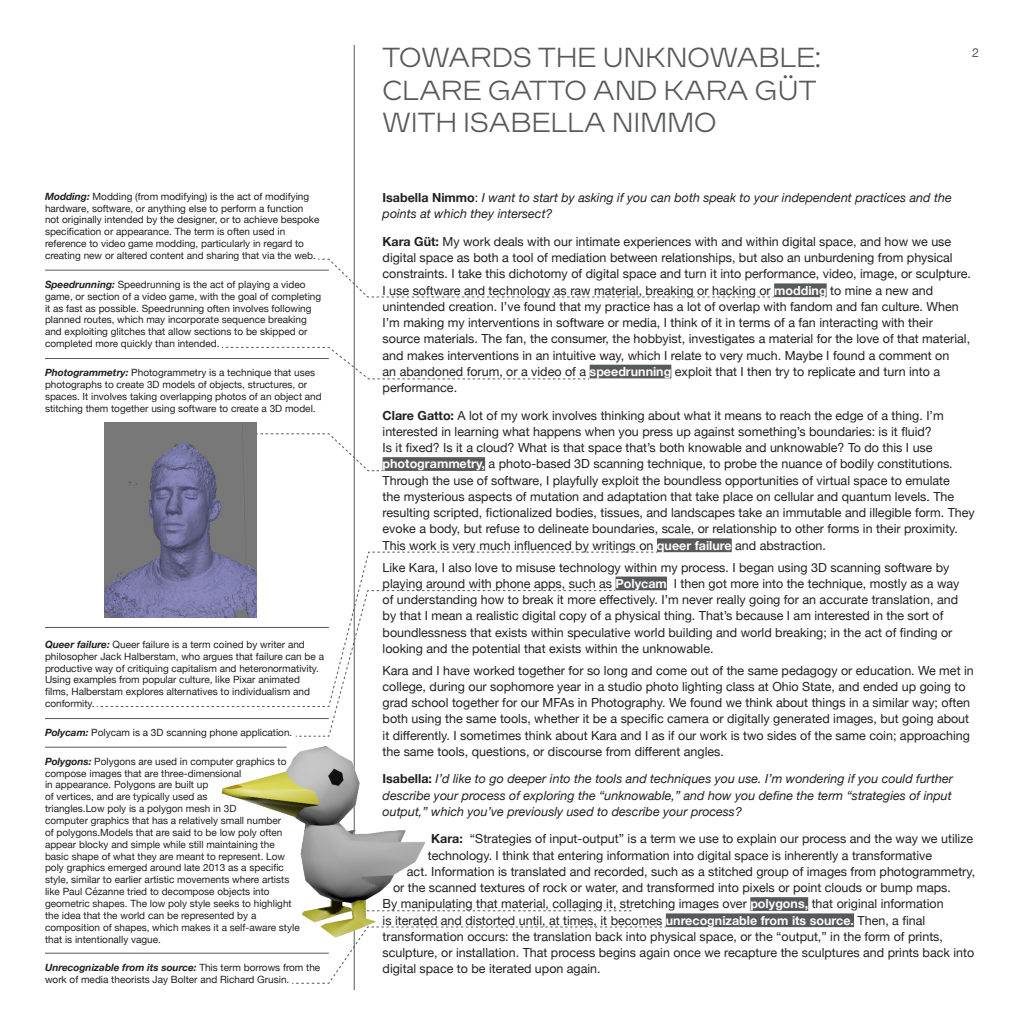
<style>
.page{position:relative;width:1024px;height:1035px;background:#fff}
.page>*{position:absolute;margin:0;border:0;box-sizing:border-box;transform-origin:0 0}
.t1{font:300 27.5px/32.5px "Afronaut PRO";letter-spacing:.01em;color:#58595b}
.t2{font:12.5px/16.2px "Helvetica Neue";color:#231f20}
.t3{font:italic 12.5px/16.2px "Helvetica Neue";color:#231f20}
.t4{font:12.5px "Helvetica Neue";color:#58595b}
.t5{font:10px/11.9px "Helvetica Neue";color:#231f20}
.s1{font-weight:700;font-style:italic}
.s2{font-weight:700;font-style:normal}
.s3{font-style:normal}
.s4{font-weight:700}
.s5{font-weight:700;color:#fff}
.s6{color:#fff}
</style>
<div class="page">
<div style="left:774px;top:283px;width:52px;height:14px;background:#58595b"></div>
<div style="left:589px;top:365px;width:82px;height:13px;background:#58595b"></div>
<div style="left:382px;top:457px;width:103px;height:14px;background:#58595b"></div>
<div style="left:657px;top:538px;width:75px;height:14px;background:#58595b"></div>
<div style="left:615px;top:577px;width:52px;height:13px;background:#58595b"></div>
<div style="left:750px;top:897px;width:58px;height:14px;background:#58595b"></div>
<div style="left:666px;top:913px;width:188px;height:14px;background:#58595b"></div>
<hr style="left:354px;top:45px;width:1px;height:945px;background:#58595b">
<hr style="left:45px;top:270px;width:284px;height:1px;background:#58595b">
<hr style="left:45px;top:358px;width:284px;height:1px;background:#58595b">
<hr style="left:45px;top:718px;width:284px;height:1px;background:#58595b">
<hr style="left:45px;top:627px;width:284px;height:1px;background:#58595b">
<hr style="left:45px;top:747px;width:242px;height:1px;background:#58595b">
<hr style="left:45px;top:953px;width:284px;height:1px;background:#58595b">
<img style="left:104px;top:422px;width:153px;height:130px">
<img style="left:210px;top:737px;width:235px;height:217px">
<svg style="left:318px;top:259px;width:456px;height:39px"></svg>
<svg style="left:221px;top:347px;width:369px;height:33px"></svg>
<svg style="left:256px;top:433px;width:127px;height:38px"></svg>
<svg style="left:100px;top:552px;width:553px;height:155px"></svg>
<svg style="left:295px;top:590px;width:321px;height:147px"></svg>
<svg style="left:367px;top:910px;width:264px;height:1px"></svg>
<svg style="left:291px;top:926px;width:375px;height:58px"></svg>
<p class="t5" style="left:45px;top:191px;width:276px"><span class="s1">Modding:</span> Modding (from modifying) is the act of modifying hardware, software, or anything else to perform a function not originally intended by the designer, or to achieve bespoke specification or appearance. The term is often used in reference to video game modding, particularly in regard to creating new or altered content and sharing that via the web.</p>
<p class="t5" style="left:45px;top:279px;width:278px"><span class="s1">Speedrunning:</span> Speedrunning is the act of playing a video game, or section of a video game, with the goal of completing it as fast as possible. Speedrunning often involves following planned routes, which may incorporate sequence breaking and exploiting glitches that allow sections to be skipped or completed more quickly than intended.</p>
<p class="t5" style="left:45px;top:367px;width:278px"><span class="s1">Photogrammetry:</span> Photogrammetry is a technique that uses photographs to create 3D models of objects, structures, or spaces. It involves taking overlapping photos of an object and stitching them together using software to create a 3D model.</p>
<p class="t5" style="left:45px;top:639px;width:281px"><span class="s1">Queer failure:</span> Queer failure is a term coined by writer and philosopher Jack Halberstam, who argues that failure can be a productive way of critiquing capitalism and heteronormativity.<br>Using examples from popular culture, like Pixar animated films, Halberstam explores alternatives to individualism and conformity.</p>
<p class="t5" style="left:45px;top:727px;width:249px"><span class="s1">Polycam:</span> Polycam is a 3D scanning phone application.</p>
<p class="t5" style="left:45px;top:756px;width:256px"><span class="s1">Polygons:</span> Polygons are used in computer graphics to compose images that are three-dimensional<br>in appearance. Polygons are built up<br>of vertices, and are typically used as<br>triangles.Low poly is a polygon mesh in 3D<br>computer graphics that has a relatively small number<br>of polygons.Models that are said to be low poly often appear blocky and simple while still maintaining the basic shape of what they are meant to represent. Low poly graphics emerged around late 2013 as a specific style, similar to earlier artistic movements where artists like Paul Cézanne tried to decompose objects into geometric shapes. The low poly style seeks to highlight the idea that the world can be represented by a composition of shapes, which makes it a self-aware style that is intentionally vague.</p>
<p class="t5" style="left:45px;top:963px;width:277px"><span class="s1">Unrecognizable from its source:</span> This term borrows from the work of media theorists Jay Bolter and Richard Grusin.</p>
<h1 class="t1" style="left:382px;top:43px;width:440px">TOWARDS THE UNKNOWABLE:<br>CLARE GATTO AND KARA GÜT<br>WITH ISABELLA NIMMO</h1>
<p class="t4" style="left:972px;top:43px;width:8px">2</p>
<p class="t3" style="left:382px;top:190px;width:570px"><span class="s2">Isabella Nimmo</span><span class="s3">:</span> I want to start by asking if you can both speak to your independent practices and the points at which they intersect?</p>
<p class="t2" style="left:382px;top:234px;width:590px"><span class="s4">Kara Güt:</span> My work deals with our intimate experiences with and within digital space, and how we use digital space as both a tool of mediation between relationships, but also an unburdening from physical constraints. I take this dichotomy of digital space and turn it into performance, video, image, or sculpture.<br>I use software and technology as raw material, breaking or hacking or <span class="s5">modding</span> to mine a new and unintended creation. I’ve found that my practice has a lot of overlap with fandom and fan culture. When I’m making my interventions in software or media, I think of it in terms of a fan interacting with their source materials. The fan, the consumer, the hobbyist, investigates a material for the love of that material, and makes interventions in an intuitive way, which I relate to very much. Maybe I found a comment on<br>an abandoned forum, or a video of a <span class="s5">speedrunning</span> exploit that I then try to replicate and turn into a performance.</p>
<p class="t2" style="left:382px;top:408px;width:594px"><span class="s4">Clare Gatto:</span> A lot of my work involves thinking about what it means to reach the edge of a thing. I’m interested in learning what happens when you press up against something’s boundaries: is it fluid?<br>Is it fixed? Is it a cloud? What is that space that’s both knowable and unknowable? To do this I use <span class="s5">photogrammetry,</span> a photo-based 3D scanning technique, to probe the nuance of bodily constitutions.<br>Through the use of software, I playfully exploit the boundless opportunities of virtual space to emulate<br>the mysterious aspects of mutation and adaptation that take place on cellular and quantum levels. The resulting scripted, fictionalized bodies, tissues, and landscapes take an immutable and illegible form. They evoke a body, but refuse to delineate boundaries, scale, or relationship to other forms in their proximity.<br>This work is very much influenced by writings on <span class="s5">queer failure</span> and abstraction.</p>
<p class="t2" style="left:382px;top:560px;width:578px">Like Kara, I also love to misuse technology within my process. I began using 3D scanning software by playing around with phone apps, such as <span class="s5">Polycam</span><span class="s6">.</span> I then got more into the technique, mostly as a way of understanding how to break it more effectively. I’m never really going for an accurate translation, and by that I mean a realistic digital copy of a physical thing. That’s because I am interested in the sort of boundlessness that exists within speculative world building and world breaking; in the act of finding or looking and the potential that exists within the unknowable.</p>
<p class="t2" style="left:382px;top:663px;width:593px">Kara and I have worked together for so long and come out of the same pedagogy or education. We met in college, during our sophomore year in a studio photo lighting class at Ohio State, and ended up going to grad school together for our MFAs in Photography. We found we think about things in a similar way; often both using the same tools, whether it be a specific camera or digitally generated images, but going about it differently. I sometimes think about Kara and I as if our work is two sides of the same coin; approaching the same tools, questions, or discourse from different angles.</p>
<p class="t3" style="left:382px;top:772px;width:572px;text-align:justify"><span class="s2">Isabella:</span> I’d like to go deeper into the tools and techniques you use. I’m wondering if you could further describe your process of exploring the “unknowable,” and how you define the term “strategies of input output,” which you’ve previously used to describe your process?</p>
<p class="t2" style="left:431px;top:832px;width:543px"><span class="s4">Kara:</span> “Strategies of input-output” is a term we use to explain our process and the way we utilize</p>
<p class="t2" style="left:428px;top:848px;width:506px">technology. I think that entering information into digital space is inherently a transformative</p>
<p class="t2" style="left:407px;top:864px;width:570px">act. Information is translated and recorded, such as a stitched group of images from photogrammetry,</p>
<p class="t2" style="left:393px;top:880px;width:559px">or the scanned textures of rock or water, and transformed into pixels or point clouds or bump maps.</p>
<p class="t2" style="left:382px;top:897px;width:562px">By manipulating that material, collaging it, stretching images over <span class="s5">polygons,</span> that original information</p>
<p class="t2" style="left:382px;top:913px;width:544px">is iterated and distorted until, at times, it becomes <span class="s5">unrecognizable from its source.</span> Then, a final</p>
<p class="t2" style="left:382px;top:929px;width:562px">transformation occurs: the translation back into physical space, or the “output,” in the form of prints,</p>
<p class="t2" style="left:382px;top:945px;width:593px">sculpture, or installation. That process begins again once we recapture the sculptures and prints back into</p>
<p class="t2" style="left:382px;top:962px;width:220px">digital space to be iterated upon again.</p>
</div>
